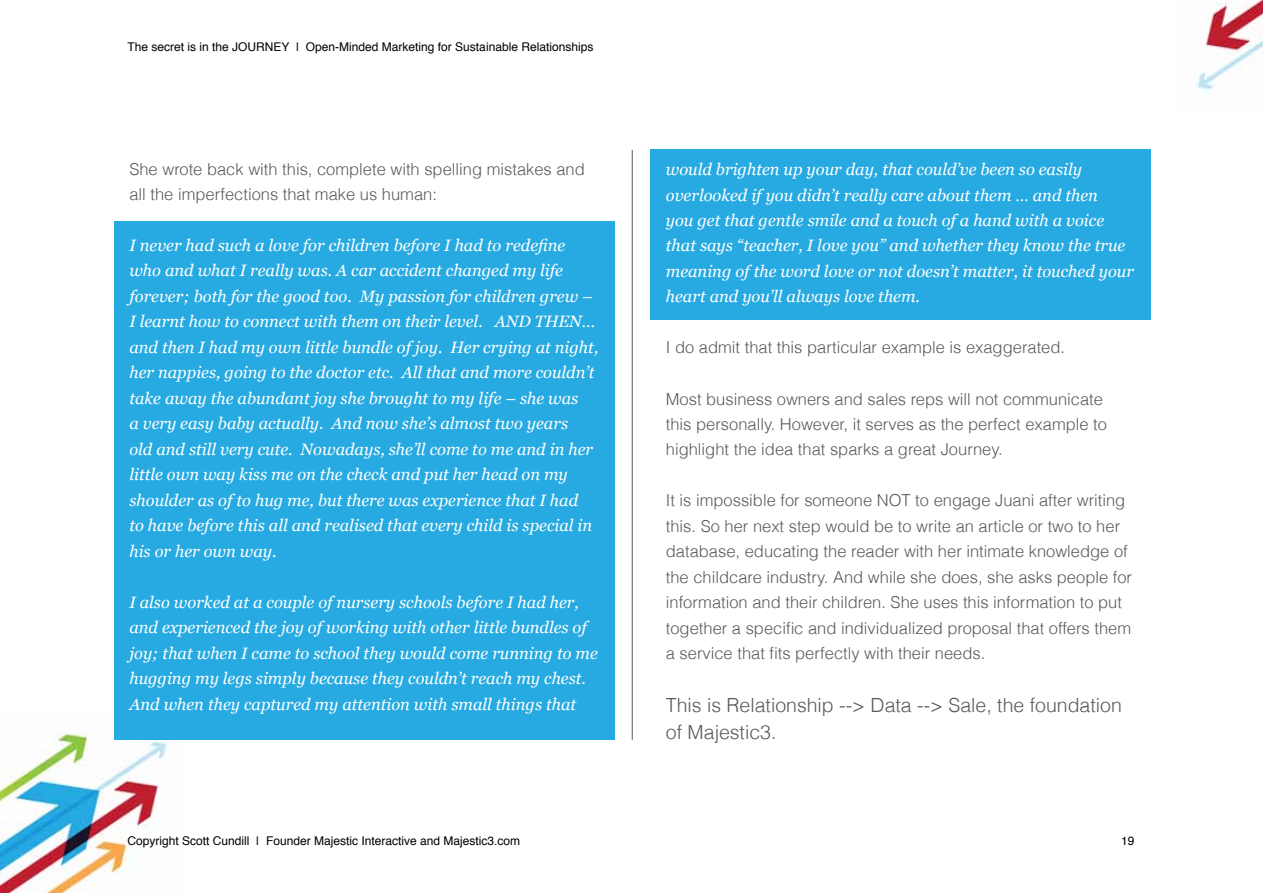
<style>
.page{position:relative;width:1263px;height:893px;background:#fff}
.page>*{position:absolute;margin:0;border:0;box-sizing:border-box;transform-origin:0 0}
.t1{font:300 19.5px/27px "Helvetica";color:#58595b}
.t2{font:italic 16.5px/25.5px "Georgia";color:#fff}
.t3{font:300 16.5px/25.5px "Helvetica";color:#58595b}
.t4{font:12px "Helvetica";color:#000}
</style>
<div class="page">
<img style="left:1196px;top:0;width:67px;height:92px">
<img style="left:0;top:733px;width:168px;height:160px">
<div style="left:650px;top:150px;width:500px;height:170px;background:#27aae1"></div>
<div style="left:114px;top:221px;width:500px;height:519px;background:#27aae1"></div>
<hr style="left:632px;top:150px;width:1px;height:590px;background:#58595b">
<p class="t4" style="left:128px;top:37px;width:467px">The secret is in the JOURNEY | Open-Minded Marketing for Sustainable Relationships</p>
<p class="t3" style="left:129px;top:156px;width:457px">She wrote back with this, complete with spelling mistakes and all the imperfections that make us human:</p>
<p class="t2" style="left:129px;top:233px;width:470px">I never had such a love for children before I had to redefine who and what I really was. A car accident changed my life forever; both for the good too. My passion for children grew – I learnt how to connect with them on their level. AND THEN… and then I had my own little bundle of joy. Her crying at night, her nappies, going to the doctor etc. All that and more couldn’t take away the abundant joy she brought to my life – she was<br>a very easy baby actually. And now she’s almost two years<br>old and still very cute. Nowadays, she’ll come to me and in her little own way kiss me on the check and put her head on my shoulder as of to hug me, but there was experience that I had<br>to have before this all and realised that every child is special in his or her own way.</p>
<p class="t2" style="left:129px;top:590px;width:470px">I also worked at a couple of nursery schools before I had her, and experienced the joy of working with other little bundles of joy; that when I came to school they would come running to me hugging my legs simply because they couldn’t reach my chest.<br>And when they captured my attention with small things that</p>
<p class="t2" style="left:666px;top:157px;width:470px">would brighten up your day, that could’ve been so easily overlooked if you didn’t really care about them … and then<br>you get that gentle smile and a touch of a hand with a voice that says “teacher, I love you” and whether they know the true meaning of the word love or not doesn’t matter, it touched your heart and you’ll always love them.</p>
<p class="t3" style="left:666px;top:335px;width:401px">I do admit that this particular example is exaggerated.</p>
<p class="t3" style="left:666px;top:386px;width:443px">Most business owners and sales reps will not communicate this personally. However, it serves as the perfect example to highlight the idea that sparks a great Journey.</p>
<p class="t3" style="left:666px;top:488px;width:468px">It is impossible for someone NOT to engage Juani after writing this. So her next step would be to write an article or two to her database, educating the reader with her intimate knowledge of the childcare industry. And while she does, she asks people for information and their children. She uses this information to put together a specific and individualized proposal that offers them a service that fits perfectly with their needs.</p>
<p class="t1" style="left:666px;top:692px;width:457px">This is Relationship --&gt; Data --&gt; Sale, the foundation of Majestic3.</p>
<p class="t4" style="left:128px;top:831px;width:394px">Copyright Scott Cundill | Founder Majestic Interactive and Majestic3.com</p>
<p class="t4" style="left:1121px;top:831px;width:15px">19</p>
</div>
